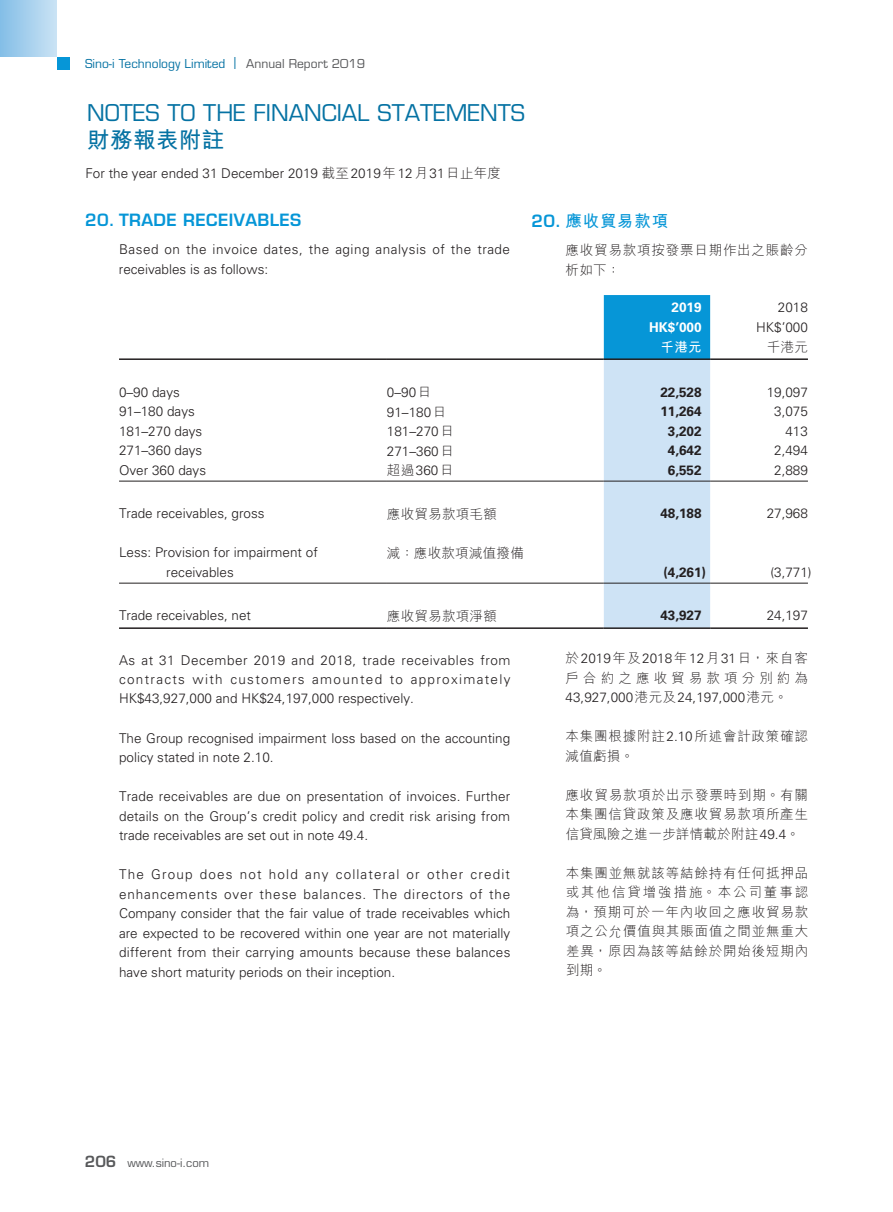
<style>
.page{position:relative;width:893px;height:1212px;background:#fff}
.page>*{position:absolute;margin:0;border:0;box-sizing:border-box;transform-origin:0 0}
.t1{font:22.5px "Eurostile LT Std";color:#0572a3}
.t2{font:700 22.5px "M Hei HK";letter-spacing:.02em;color:#0572a3}
.t3{font:600 16.5px "Eurostile LT Std";letter-spacing:.025em;color:#0696d7}
.t4{font:700 16.5px "M Hei HK";letter-spacing:.045em;color:#0696d7}
.t5{font:300 13.5px/19.5px "Univers LT Std";color:#231f20;text-align:justify}
.t6{font:300 13.5px/19.5px "M Hei HK";letter-spacing:.06em;color:#231f20}
.t7{font:300 13.5px/19.5px "Univers LT Std";letter-spacing:.035em;color:#231f20}
.t8{font:700 13.5px "Univers LT Std";color:#231f20}
.t9{font:300 13.5px "M Hei HK";letter-spacing:.02em;color:#231f20}
.t10{font:300 13.5px "M Hei HK";letter-spacing:.305em;color:#231f20}
.t11{font:700 13.5px "Univers LT Std";color:#fff}
.t12{font:700 13.5px "M Hei HK";color:#fff}
.t13{font:12px "Eurostile LT Std";color:#0572a3}
.t14{font:11.25px "Eurostile LT Std";color:#57585a}
.s1{color:#57585a}
.s2{font-family:"M Hei HK"}
.s3{font-family:"Eurostile LT Std";font-weight:600}
.s4{font-family:"Univers LT Std"}
.s5{font-weight:600;font-size:15px}
</style>
<div class="page">
<div style="left:0;top:0;width:57px;height:57px;background:linear-gradient(to right,#83bee7,#cae3f4)"></div>
<div style="left:57px;top:57px;width:13px;height:13px;background:#0696d7"></div>
<svg style="left:604px;top:295px;width:106px;height:332px;background:#a7d3ee"></svg>
<hr style="left:119px;top:358px;width:268px;height:2px;background:#231f20">
<hr style="left:387px;top:358px;width:217px;height:2px;background:#231f20">
<hr style="left:604px;top:358px;width:106px;height:2px;background:#231f20">
<hr style="left:710px;top:358px;width:98px;height:2px;background:#231f20">
<hr style="left:119px;top:481px;width:268px;height:1px;background:#231f20">
<hr style="left:387px;top:481px;width:217px;height:1px;background:#231f20">
<hr style="left:604px;top:481px;width:106px;height:1px;background:#231f20">
<hr style="left:710px;top:481px;width:98px;height:1px;background:#231f20">
<hr style="left:119px;top:583px;width:268px;height:1px;background:#231f20">
<hr style="left:387px;top:583px;width:217px;height:1px;background:#231f20">
<hr style="left:604px;top:583px;width:106px;height:1px;background:#231f20">
<hr style="left:710px;top:583px;width:98px;height:1px;background:#231f20">
<hr style="left:119px;top:627px;width:268px;height:2px;background:#231f20">
<hr style="left:387px;top:627px;width:217px;height:2px;background:#231f20">
<hr style="left:604px;top:627px;width:106px;height:2px;background:#231f20">
<hr style="left:710px;top:627px;width:98px;height:2px;background:#231f20">
<p class="t13" style="left:85px;top:56px;width:282px">Sino-i Technology Limited | <span class="s1">Annual Report 2019</span></p>
<h1 class="t1" style="left:87px;top:99px;width:439px">NOTES TO THE FINANCIAL STATEMENTS</h1>
<h1 class="t2" style="left:87px;top:123px;width:139px">財務報表附註</h1>
<p class="t5" style="left:85px;top:163px;width:417px">For the year ended 31 December 2019 <span class="s2">截至</span>2019<span class="s2">年</span>12<span class="s2">月</span>31<span class="s2">日止年度</span></p>
<p class="t3" style="left:85px;top:210px;width:41px">20. TRA</p>
<p class="t3" style="left:154px;top:210px;width:42px">DE RECEIVA</p>
<p class="t3" style="left:257px;top:210px;width:34px">BLES</p>
<p class="t7" style="left:119px;top:240px;width:393px">Based on the invoice dates, the aging analysis of the trade receivables is as follows:</p>
<p class="t4" style="left:531px;top:209px;width:138px"><span class="s3">20.</span> 應收貿易款項</p>
<p class="t6" style="left:565px;top:240px;width:244px">應收貿易款項按發票日期作出之賬齡分析如下：</p>
<p class="t11" style="left:672px;top:300px;width:32px">2019</p>
<p class="t5" style="left:778px;top:298px;width:32px">2018</p>
<p class="t11" style="left:649px;top:319px;width:54px">HK$’000</p>
<p class="t5" style="left:756px;top:317px;width:53px">HK$’000</p>
<p class="t12" style="left:661px;top:337px;width:43px">千港元</p>
<p class="t6" style="left:767px;top:337px;width:43px">千港元</p>
<p class="t5" style="left:119px;top:382px;width:62px">0–90 days</p>
<p class="t5" style="left:387px;top:383px;width:46px">0–90<span class="s2">日</span></p>
<p class="t8" style="left:660px;top:384px;width:43px">22,528</p>
<p class="t5" style="left:767px;top:382px;width:43px">19,097</p>
<p class="t5" style="left:119px;top:402px;width:77px">91–180 days</p>
<p class="t5" style="left:387px;top:402px;width:61px">91–180<span class="s2">日</span></p>
<p class="t8" style="left:660px;top:403px;width:43px">11,264</p>
<p class="t5" style="left:774px;top:402px;width:35px">3,075</p>
<p class="t5" style="left:119px;top:421px;width:85px">181–270 days</p>
<p class="t5" style="left:387px;top:422px;width:68px">181–270<span class="s2">日</span></p>
<p class="t8" style="left:668px;top:423px;width:35px">3,202</p>
<p class="t5" style="left:785px;top:421px;width:24px">413</p>
<p class="t5" style="left:119px;top:441px;width:85px">271–360 days</p>
<p class="t5" style="left:387px;top:441px;width:68px">271–360<span class="s2">日</span></p>
<p class="t8" style="left:668px;top:442px;width:35px">4,642</p>
<p class="t5" style="left:774px;top:441px;width:35px">2,494</p>
<p class="t5" style="left:119px;top:460px;width:89px">Over 360 days</p>
<p class="t6" style="left:387px;top:460px;width:68px">超過<span class="s4">360</span>日</p>
<p class="t8" style="left:668px;top:462px;width:35px">6,552</p>
<p class="t5" style="left:774px;top:460px;width:35px">2,889</p>
<p class="t5" style="left:119px;top:504px;width:147px">Trade receivables, gross</p>
<p class="t9" style="left:387px;top:507px;width:111px">應收貿易款項毛額</p>
<p class="t8" style="left:660px;top:505px;width:43px">48,188</p>
<p class="t5" style="left:767px;top:504px;width:43px">27,968</p>
<p class="t5" style="left:166px;top:543px;width:153px;text-indent:-47px">Less: Provision for impairment of receivables</p>
<p class="t9" style="left:387px;top:546px;width:138px">減：應收款項減值撥備</p>
<p class="t8" style="left:663px;top:564px;width:44px">(4,261)</p>
<p class="t5" style="left:770px;top:562px;width:43px">(3,771)</p>
<p class="t5" style="left:119px;top:606px;width:134px">Trade receivables, net</p>
<p class="t9" style="left:387px;top:609px;width:111px">應收貿易款項淨額</p>
<p class="t8" style="left:660px;top:607px;width:43px">43,927</p>
<p class="t5" style="left:767px;top:606px;width:43px">24,197</p>
<p class="t5" style="left:119px;top:650px;width:393px">As at 31 December 2019 and 2018, trade receivables from contracts with customers amounted to approximately HK$43,927,000 and HK$24,197,000 respectively.</p>
<p class="t5" style="left:119px;top:728px;width:393px">The Group recognised impairment loss based on the accounting policy stated in note 2.10.</p>
<p class="t5" style="left:119px;top:786px;width:393px">Trade receivables are due on presentation of invoices. Further details on the Group’s credit policy and credit risk arising from trade receivables are set out in note 49.4.</p>
<p class="t5" style="left:119px;top:864px;width:393px">The Group does not hold any collateral or other credit enhancements over these balances. The directors of the Company consider that the fair value of trade receivables which are expected to be recovered within one year are not materially different from their carrying amounts because these balances have short maturity periods on their inception.</p>
<p class="t5" style="left:566px;top:649px;width:244px"><span class="s2">於</span>2019<span class="s2">年及</span>2018<span class="s2">年</span>12<span class="s2">月</span>31<span class="s2">日，來自客</span></p>
<p class="t10" style="left:566px;top:671px;width:244px">戶合約之應收貿易款項分別約為</p>
<p class="t5" style="left:566px;top:688px;width:223px">43,927,000<span class="s2">港元及</span>24,197,000<span class="s2">港元。</span></p>
<p class="t6" style="left:566px;top:726px;width:244px">本集團根據附註<span class="s4">2.10</span>所述會計政策確認減值虧損。</p>
<p class="t6" style="left:566px;top:785px;width:244px;text-align:justify">應收貿易款項於出示發票時到期。有關本集團信貸政策及應收貿易款項所產生信貸風險之進一步詳情載於附註<span class="s4">49.4</span>。</p>
<p class="t6" style="left:566px;top:863px;width:244px;text-align:justify">本集團並無就該等結餘持有任何抵押品或其他信貸增強措施。本公司董事認為，預期可於一年內收回之應收貿易款項之公允價值與其賬面值之間並無重大差異，原因為該等結餘於開始後短期內到期。</p>
<p class="t14" style="left:85px;top:1156px;width:126px"><span class="s5">206</span> www.sino-i.com</p>
</div>
